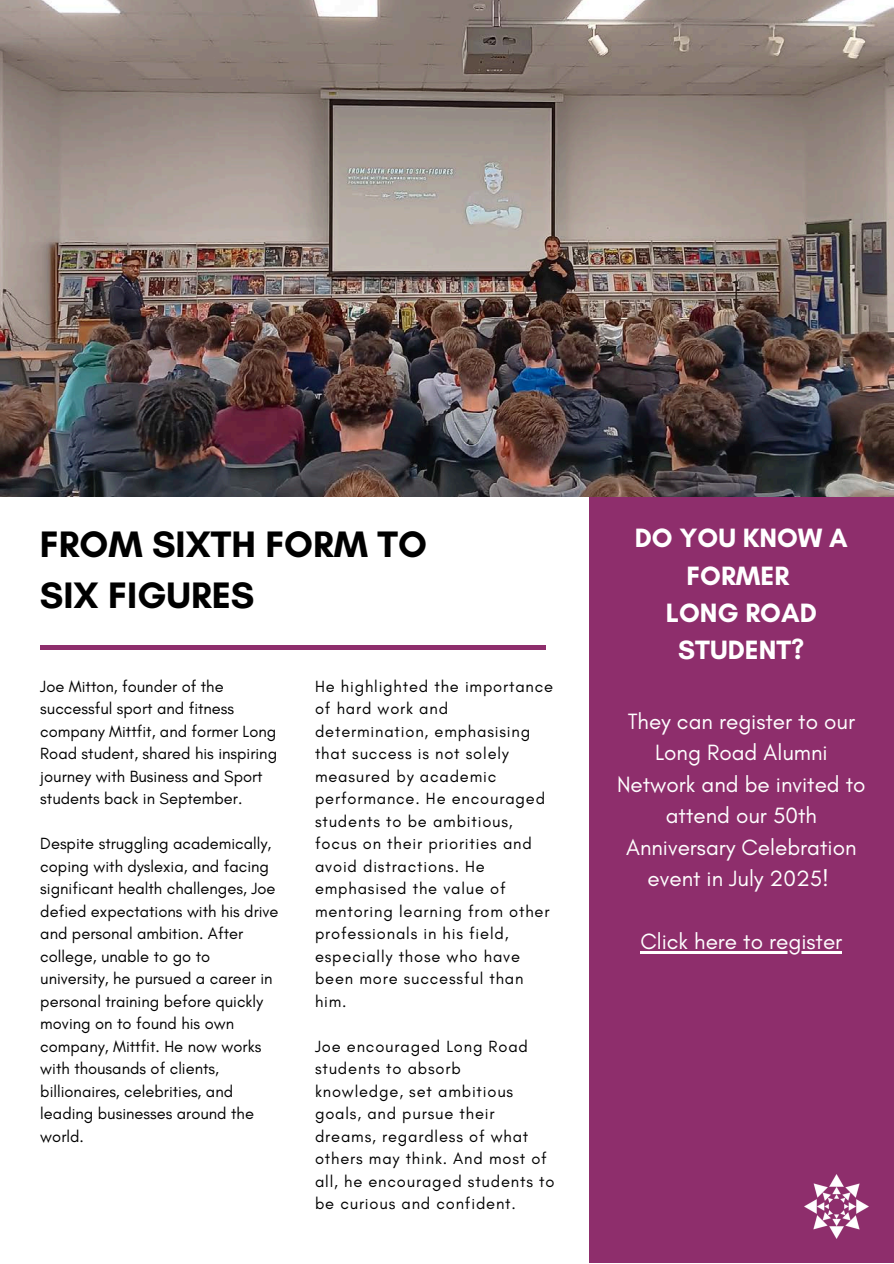
<style>
.page{position:relative;width:894px;height:1264px;background:#fff}
.page>*{position:absolute;margin:0;border:0;box-sizing:border-box;transform-origin:0 0}
.t1{font:700 37.5px/51.8px "Glacial Indifference";color:#000}
.t2{font:700 27px/37.2px "Glacial Indifference";color:#fff;text-align:center}
.t3{font:22.5px/31.5px "Glacial Indifference";color:#fff;text-align:center}
.t4{font:16.5px/22.5px "Glacial Indifference";color:#000}
.t5{font:16.5px/22.5px "Glacial Indifference";letter-spacing:.05em;color:#000}
</style>
<div class="page">
<div style="left:589px;top:497px;width:304px;height:765px;background:#8e2e6c"></div>
<hr style="left:40px;top:645px;width:505px;height:4px;background:#8e2e6c">
<img style="left:804px;top:1174px;width:64px;height:64px">
<hr style="left:640px;top:951px;width:202px;height:2px;background:#fff">
<img style="left:0;top:0;width:893px;height:497px">
<p class="t1" style="left:40px;top:517px;width:388px">FROM SIXTH FORM TO<br>SIX FIGURES</p>
<h1 class="t4" style="left:40px;top:674px;width:238px">Joe Mitton, founder of the successful sport and fitness company Mittfit, and former Long<br>Road student, shared his inspiring journey with Business and Sport students back in September.</h1>
<p class="t4" style="left:40px;top:832px;width:240px">Despite struggling academically, coping with dyslexia, and facing significant health challenges, Joe defied expectations with his drive and personal ambition. After college, unable to go to university, he pursued a career in personal training before quickly moving on to found his own company, Mittfit. He now works with thousands of clients, billionaires, celebrities, and leading businesses around the world.</p>
<p class="t5" style="left:315px;top:674px;width:240px">He highlighted the importance of hard work and determination, emphasising that success is not solely measured by academic performance. He encouraged students to be ambitious, focus on their priorities and avoid distractions. He emphasised the value of mentoring learning from other professionals in his field, especially those who have been more successful than him.</p>
<p class="t5" style="left:315px;top:1034px;width:241px">Joe encouraged Long Road students to absorb<br>knowledge, set ambitious goals, and pursue their dreams, regardless of what others may think. And most of all, he encouraged students to be curious and confident.</p>
<p class="t2" style="left:634px;top:519px;width:214px">DO YOU KNOW A<br>FORMER<br>LONG ROAD<br>STUDENT?</p>
<p class="t3" style="left:617px;top:705px;width:250px">They can register to our<br>Long Road Alumni<br>Network and be invited to attend our 50th<br>Anniversary Celebration event in July 2025!</p>
<h2 class="t3" style="left:640px;top:925px;width:203px">Click here to register</h2>
</div>
